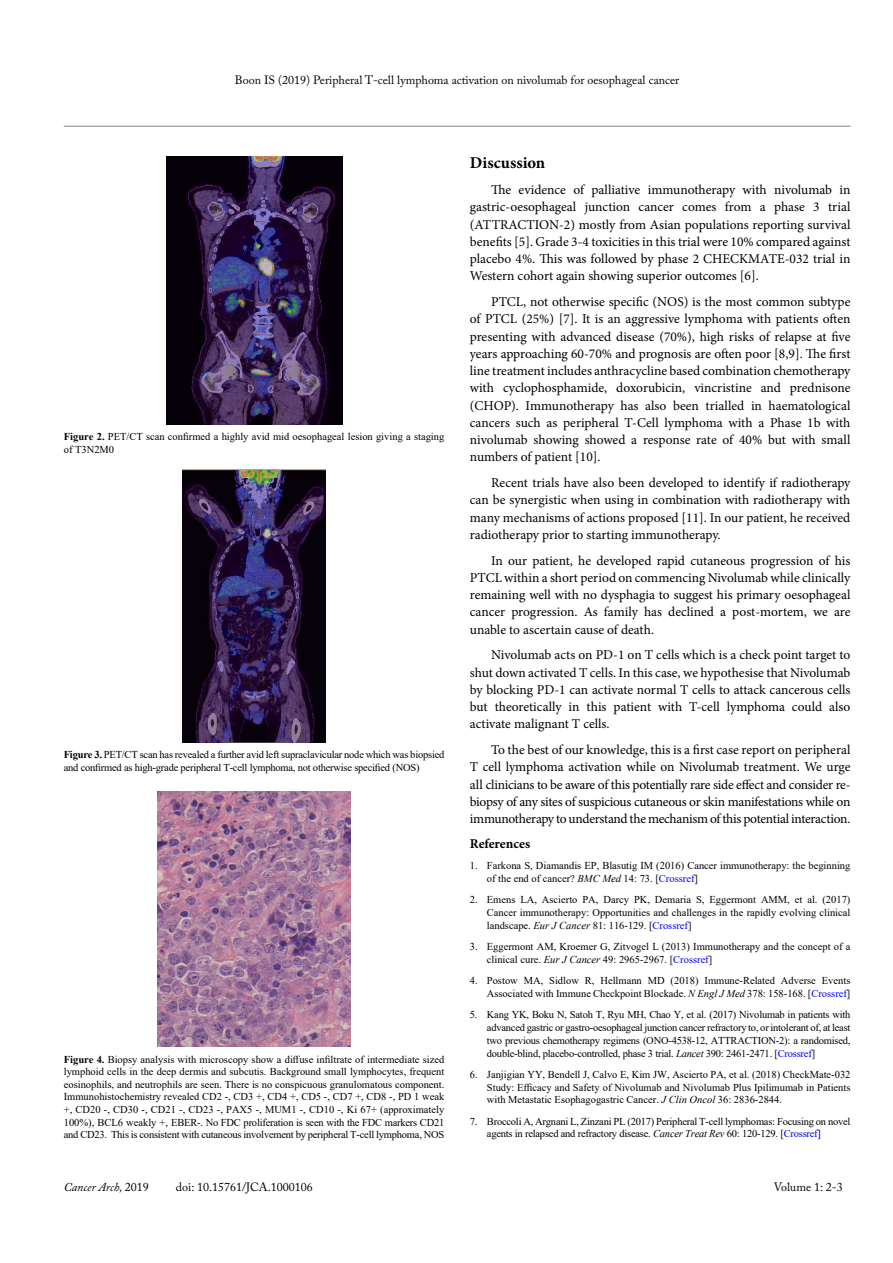
<style>
.page{position:relative;width:893px;height:1263px;background:#fff}
.page>*{position:absolute;margin:0;border:0;box-sizing:border-box;transform-origin:0 0}
.t1{font:700 16.5px "Minion Pro";letter-spacing:.005em;color:#000}
.t2{font:13.5px/17.2px "Minion Pro";letter-spacing:-.005em;color:#000;text-align:justify}
.t3{font:700 13.5px "Minion Pro";letter-spacing:-.005em;color:#000}
.t4{font:12px "Adobe Caslon Pro";color:#000}
.t5{font:italic 12px "Adobe Caslon Pro";color:#000}
.t6{font:10.5px/12.8px "Times New Roman";color:#000;text-align:justify}
.t7{font:10.5px/12.6px "Times New Roman";letter-spacing:-.02em;color:#000}
.s1{font-weight:700}
.s2{font-style:italic}
.s3{color:#00f}
.s4{font-style:normal}
</style>
<div class="page">
<hr style="left:64px;top:126px;width:786px;height:1px;background:#808285">
<img style="left:166px;top:156px;width:176px;height:268px">
<img style="left:182px;top:470px;width:144px;height:272px">
<img style="left:158px;top:791px;width:192px;height:256px">
<p class="t4" style="left:235px;top:73px;width:446px">Boon IS (2019) Peripheral T-cell lymphoma activation on nivolumab for oesophageal cancer</p>
<p class="t6" style="left:64px;top:430px;width:382px"><span class="s1">Figure 2.</span> PET/CT scan confirmed a highly avid mid oesophageal lesion giving a staging of T3N2M0</p>
<p class="t7" style="left:64px;top:748px;width:382px"><span class="s1">Figure 3.</span> PET/CT scan has revealed a further avid left supraclavicular node which was biopsied and confirmed as high-grade peripheral T-cell lymphoma, not otherwise specified (NOS)</p>
<p class="t6" style="left:64px;top:1052px;width:382px"><span class="s1">Figure 4.</span> Biopsy analysis with microscopy show a diffuse infiltrate of intermediate sized lymphoid cells in the deep dermis and subcutis. Background small lymphocytes, frequent eosinophils, and neutrophils are seen. There is no conspicuous granulomatous component.<br>Immunohistochemistry revealed CD2 -, CD3 +, CD4 +, CD5 -, CD7 +, CD8 -, PD 1 weak +, CD20 -, CD30 -, CD21 -, CD23 -, PAX5 -, MUM1 -, CD10 -, Ki 67+ (approximately 100%), BCL6 weakly +, EBER-. No FDC proliferation is seen with the FDC markers CD21 and CD23. This is consistent with cutaneous involvement by peripheral T-cell lymphoma, NOS</p>
<p class="t1" style="left:470px;top:151px;width:77px">Discussion</p>
<p class="t2" style="left:470px;top:181px;width:382px;text-indent:21px">The evidence of palliative immunotherapy with nivolumab in gastric-oesophageal junction cancer comes from a phase 3 trial (ATTRACTION-2) mostly from Asian populations reporting survival benefits [5]. Grade 3-4 toxicities in this trial were 10% compared against placebo 4%. This was followed by phase 2 CHECKMATE-032 trial in Western cohort again showing superior outcomes [6].</p>
<p class="t2" style="left:470px;top:293px;width:382px;text-indent:21px">PTCL, not otherwise specific (NOS) is the most common subtype of PTCL (25%) [7]. It is an aggressive lymphoma with patients often presenting with advanced disease (70%), high risks of relapse at five years approaching 60-70% and prognosis are often poor [8,9]. The first line treatment includes anthracycline based combination chemotherapy with cyclophosphamide, doxorubicin, vincristine and prednisone (CHOP). Immunotherapy has also been trialled in haematological cancers such as peripheral T-Cell lymphoma with a Phase 1b with nivolumab showing showed a response rate of 40% but with small numbers of patient [10].</p>
<p class="t2" style="left:470px;top:474px;width:382px;text-indent:21px">Recent trials have also been developed to identify if radiotherapy can be synergistic when using in combination with radiotherapy with many mechanisms of actions proposed [11]. In our patient, he received radiotherapy prior to starting immunotherapy.</p>
<p class="t2" style="left:470px;top:552px;width:382px;text-indent:21px">In our patient, he developed rapid cutaneous progression of his PTCL within a short period on commencing Nivolumab while clinically remaining well with no dysphagia to suggest his primary oesophageal cancer progression. As family has declined a post-mortem, we are unable to ascertain cause of death.</p>
<p class="t2" style="left:470px;top:646px;width:382px;text-indent:21px">Nivolumab acts on PD-1 on T cells which is a check point target to shut down activated T cells. In this case, we hypothesise that Nivolumab by blocking PD-1 can activate normal T cells to attack cancerous cells but theoretically in this patient with T-cell lymphoma could also activate malignant T cells.</p>
<p class="t2" style="left:470px;top:741px;width:382px;text-indent:21px">To the best of our knowledge, this is a first case report on peripheral T cell lymphoma activation while on Nivolumab treatment. We urge all clinicians to be aware of this potentially rare side effect and consider re&shy;biopsy of any sites of suspicious cutaneous or skin manifestations while on immunotherapy to understand the mechanism of this potential interaction.</p>
<p class="t3" style="left:470px;top:834px;width:62px">References</p>
<p class="t6" style="left:487px;top:859px;width:365px;text-indent:-17px">1. Farkona S, Diamandis EP, Blasutig IM (2016) Cancer immunotherapy: the beginning of the end of cancer? <span class="s2">BMC Med</span> 14: 73. [<span class="s3">Crossref</span>]</p>
<p class="t6" style="left:487px;top:893px;width:365px;text-indent:-17px">2. Emens LA, Ascierto PA, Darcy PK, Demaria S, Eggermont AMM, et al. (2017)<br>Cancer immunotherapy: Opportunities and challenges in the rapidly evolving clinical landscape. <span class="s2">Eur J Cancer</span> 81: 116-129. [<span class="s3">Crossref</span>]</p>
<p class="t6" style="left:487px;top:940px;width:365px;text-indent:-17px">3. Eggermont AM, Kroemer G, Zitvogel L (2013) Immunotherapy and the concept of a clinical cure. <span class="s2">Eur J Cancer</span> 49: 2965-2967. [<span class="s3">Crossref</span>]</p>
<p class="t6" style="left:470px;top:974px;width:382px;text-align:right">4. Postow MA, Sidlow R, Hellmann MD (2018) Immune-Related Adverse Events<br>Associated with Immune Checkpoint Blockade. <span class="s2">N Engl J Med</span> 378: 158-168. [<span class="s3">Crossref</span>]</p>
<p class="t6" style="left:487px;top:1008px;width:365px;text-indent:-17px">5. Kang YK, Boku N, Satoh T, Ryu MH, Chao Y, et al. (2017) Nivolumab in patients with advanced gastric or gastro-oesophageal junction cancer refractory to, or intolerant of, at least two previous chemotherapy regimens (ONO-4538-12, ATTRACTION-2): a randomised, double-blind, placebo-controlled, phase 3 trial. <span class="s2">Lancet</span> 390: 2461-2471. [<span class="s3">Crossref</span>]</p>
<p class="t6" style="left:487px;top:1067px;width:365px;text-indent:-17px">6. Janjigian YY, Bendell J, Calvo E, Kim JW, Ascierto PA, et al. (2018) CheckMate-032<br>Study: Efficacy and Safety of Nivolumab and Nivolumab Plus Ipilimumab in Patients with Metastatic Esophagogastric Cancer. <span class="s2">J Clin Oncol</span> 36: 2836-2844.</p>
<p class="t7" style="left:487px;top:1114px;width:365px;text-indent:-17px">7. Broccoli A, Argnani L, Zinzani PL (2017) Peripheral T-cell lymphomas: Focusing on novel agents in relapsed and refractory disease. <span class="s2">Cancer Treat Rev</span> 60: 120-129. [<span class="s3">Crossref</span>]</p>
<p class="t5" style="left:64px;top:1180px;width:86px">Cancer Arch, <span class="s4">2019</span></p>
<p class="t4" style="left:176px;top:1180px;width:138px">doi: 10.15761/JCA.1000106</p>
<p class="t4" style="left:774px;top:1180px;width:71px">Volume 1: 2-3</p>
</div>
